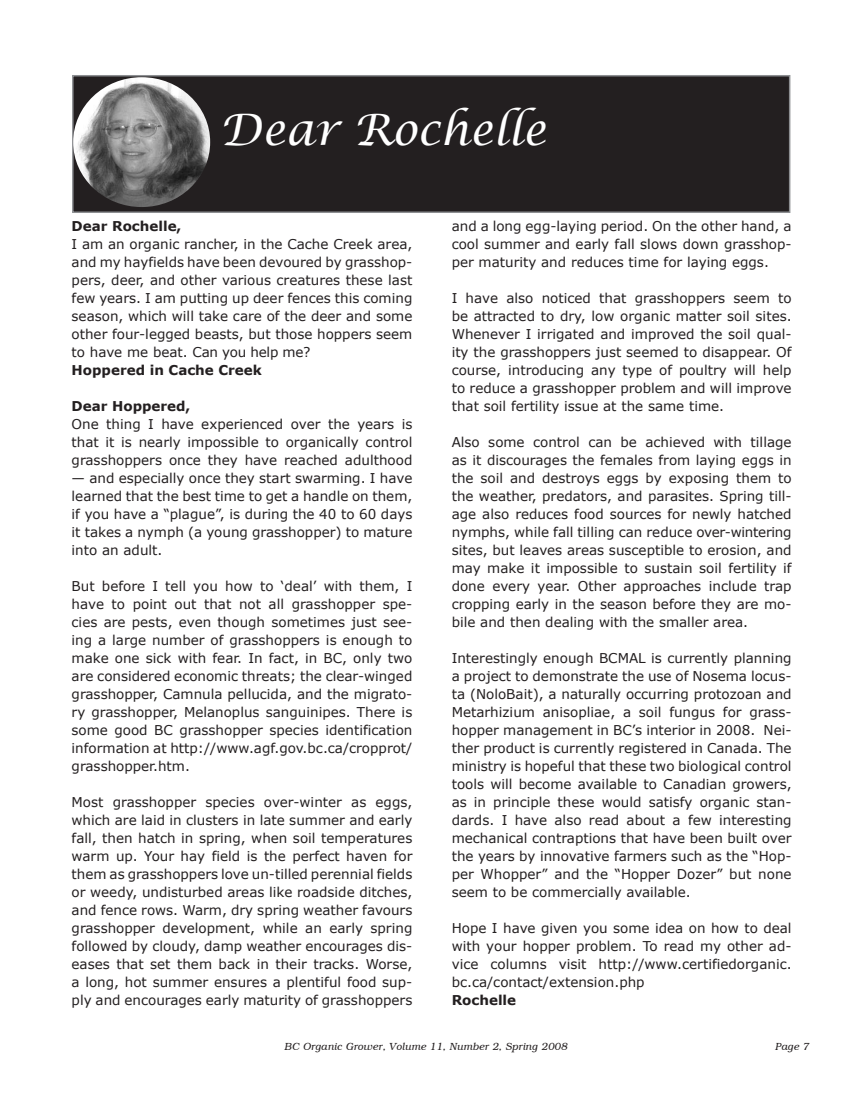
<style>
.page{position:relative;width:864px;height:1107px;background:#fff}
.page>*{position:absolute;margin:0;border:0;box-sizing:border-box;transform-origin:0 0}
.t1{font:italic 43.5px "Lucida Calligraphy";color:#fff}
.t2{font:13.5px/18px "Verdana";color:#231f20;text-align:justify}
.t3{font:700 13.5px "Verdana";color:#231f20}
.t4{font:italic 300 10.5px "Bookman";color:#231f20}
</style>
<div class="page">
<div style="left:73px;top:76px;width:717px;height:136px;background:#231f20"></div>
<div style="left:72px;top:75px;width:718px;height:138px;border:2px solid #8d8f92"></div>
<img style="left:73px;top:77px;width:137px;height:130px;border-radius:50%">
<h1 class="t1" style="left:220px;top:104px;width:328px">Dear Rochelle</h1>
<p class="t3" style="left:72px;top:218px;width:111px">Dear Rochelle,</p>
<p class="t2" style="left:72px;top:235px;width:342px">I am an organic rancher, in the Cache Creek area, and my hayfields have been devoured by grasshop&shy;pers, deer, and other various creatures these last few years. I am putting up deer fences this coming season, which will take care of the deer and some other four-legged beasts, but those hoppers seem to have me beat. Can you help me?</p>
<p class="t3" style="left:72px;top:362px;width:192px">Hoppered in Cache Creek</p>
<p class="t3" style="left:72px;top:398px;width:120px">Dear Hoppered,</p>
<p class="t2" style="left:72px;top:415px;width:342px">One thing I have experienced over the years is that it is nearly impossible to organically control grasshoppers once they have reached adulthood</p>
<p class="t2" style="left:72px;top:469px;width:342px">— and especially once they start swarming. I have learned that the best time to get a handle on them, if you have a “plague”, is during the 40 to 60 days it takes a nymph (a young grasshopper) to mature into an adult.</p>
<p class="t2" style="left:72px;top:577px;width:342px">But before I tell you how to ‘deal’ with them, I have to point out that not all grasshopper spe&shy;cies are pests, even though sometimes just see&shy;ing a large number of grasshoppers is enough to make one sick with fear. In fact, in BC, only two are considered economic threats; the clear-winged grasshopper, Camnula pellucida, and the migrato&shy;ry grasshopper, Melanoplus sanguinipes. There is some good BC grasshopper species identification information at http://www.agf.gov.bc.ca/cropprot/ grasshopper.htm.</p>
<p class="t2" style="left:72px;top:793px;width:342px">Most grasshopper species over-winter as eggs, which are laid in clusters in late summer and early fall, then hatch in spring, when soil temperatures warm up. Your hay field is the perfect haven for them as grasshoppers love un-tilled perennial fields or weedy, undisturbed areas like roadside ditches, and fence rows. Warm, dry spring weather favours grasshopper development, while an early spring followed by cloudy, damp weather encourages dis&shy;eases that set them back in their tracks. Worse, a long, hot summer ensures a plentiful food sup&shy;ply and encourages early maturity of grasshoppers</p>
<p class="t2" style="left:452px;top:217px;width:341px">and a long egg-laying period. On the other hand, a cool summer and early fall slows down grasshop&shy;per maturity and reduces time for laying eggs.</p>
<p class="t2" style="left:452px;top:289px;width:341px">I have also noticed that grasshoppers seem to be attracted to dry, low organic matter soil sites.<br>Whenever I irrigated and improved the soil qual&shy;ity the grasshoppers just seemed to disappear. Of course, introducing any type of poultry will help to reduce a grasshopper problem and will improve that soil fertility issue at the same time.</p>
<p class="t2" style="left:452px;top:433px;width:341px">Also some control can be achieved with tillage as it discourages the females from laying eggs in the soil and destroys eggs by exposing them to the weather, predators, and parasites. Spring till&shy;age also reduces food sources for newly hatched nymphs, while fall tilling can reduce over-wintering sites, but leaves areas susceptible to erosion, and may make it impossible to sustain soil fertility if done every year. Other approaches include trap cropping early in the season before they are mo&shy;bile and then dealing with the smaller area.</p>
<p class="t2" style="left:452px;top:649px;width:341px">Interestingly enough BCMAL is currently planning a project to demonstrate the use of Nosema locus&shy;ta (NoloBait), a naturally occurring protozoan and Metarhizium anisopliae, a soil fungus for grass&shy;hopper management in BC’s interior in 2008. Nei&shy;ther product is currently registered in Canada. The ministry is hopeful that these two biological control tools will become available to Canadian growers, as in principle these would satisfy organic stan&shy;dards. I have also read about a few interesting mechanical contraptions that have been built over the years by innovative farmers such as the “Hop&shy;per Whopper” and the “Hopper Dozer” but none seem to be commercially available.</p>
<p class="t2" style="left:452px;top:919px;width:341px">Hope I have given you some idea on how to deal with your hopper problem. To read my other ad&shy;vice columns visit http://www.certifiedorganic. bc.ca/contact/extension.php</p>
<p class="t3" style="left:452px;top:992px;width:66px">Rochelle</p>
<p class="t4" style="left:285px;top:1040px;width:284px">BC Organic Grower, Volume 11, Number 2, Spring 2008</p>
<p class="t4" style="left:775px;top:1040px;width:26px">Page</p>
</div>
